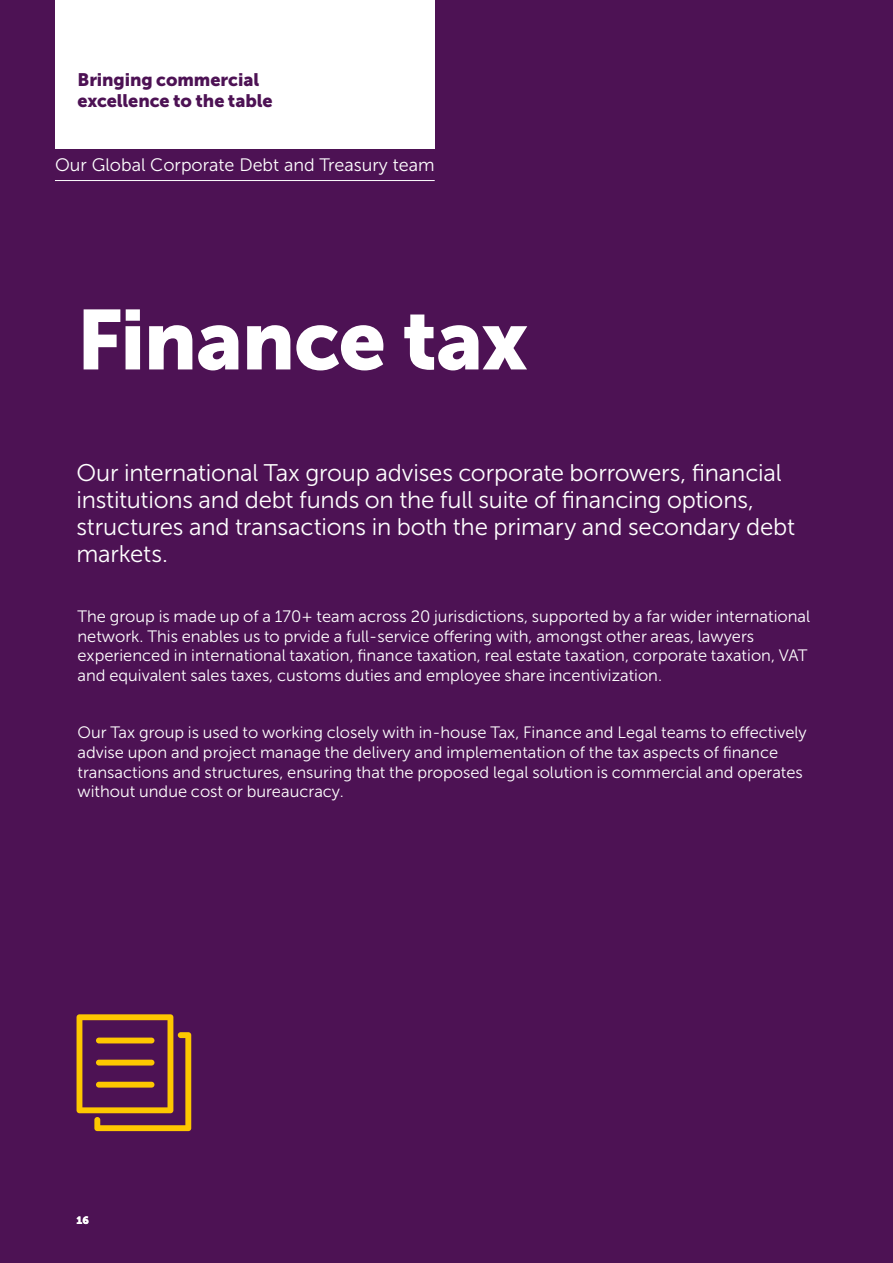
<style>
.page{position:relative;width:893px;height:1263px;background:#4d1254}
.page>*{position:absolute;margin:0;border:0;box-sizing:border-box;transform-origin:0 0}
.t1{font:84px "Museo Sans 900";letter-spacing:-.02em;color:#fff}
.t2{font:24px/27px "Museo Sans 300";letter-spacing:-.01em;color:#fff}
.t3{font:18px/21.6px "Museo Sans 900";letter-spacing:-.005em;color:#4d1254}
.t4{font:18px "Museo Sans 300";color:#fff}
.t5{font:16.5px/19.8px "Museo Sans 300";color:#fff}
.t6{font:10.5px "Museo Sans 900";color:#fff}
</style>
<div class="page">
<svg style="left:77px;top:1014px;width:114px;height:117px"></svg>
<div style="left:96px;top:1037px;width:58px;height:6px;background:#fec700;border-radius:3px"></div>
<div style="left:96px;top:1060px;width:58px;height:5px;background:#fec700;border-radius:3px"></div>
<div style="left:96px;top:1082px;width:58px;height:5px;background:#fec700;border-radius:3px"></div>
<div style="left:55px;top:0;width:380px;height:149px;background:#fff"></div>
<hr style="left:55px;top:180px;width:380px;height:1px;background:#fff">
<p class="t3" style="left:77px;top:69px;width:197px">Bringing commercial excellence to the table</p>
<p class="t4" style="left:55px;top:155px;width:381px">Our Global Corporate Debt and Treasury team</p>
<h1 class="t1" style="left:77px;top:292px;width:453px">Finance tax</h1>
<h2 class="t2" style="left:76px;top:460px;width:720px">Our international Tax group advises corporate borrowers, financial institutions and debt funds on the full suite of financing options, structures and transactions in both the primary and secondary debt markets.</h2>
<p class="t5" style="left:77px;top:606px;width:734px">The group is made up of a 170+ team across 20 jurisdictions, supported by a far wider international network. This enables us to prvide a full-service offering with, amongst other areas, lawyers experienced in international taxation, finance taxation, real estate taxation, corporate taxation, VAT and equivalent sales taxes, customs duties and employee share incentivization.</p>
<p class="t5" style="left:77px;top:722px;width:731px">Our Tax group is used to working closely with in-house Tax, Finance and Legal teams to effectively advise upon and project manage the delivery and implementation of the tax aspects of finance transactions and structures, ensuring that the proposed legal solution is commercial and operates without undue cost or bureaucracy.</p>
<p class="t6" style="left:77px;top:1214px;width:14px">16</p>
</div>
